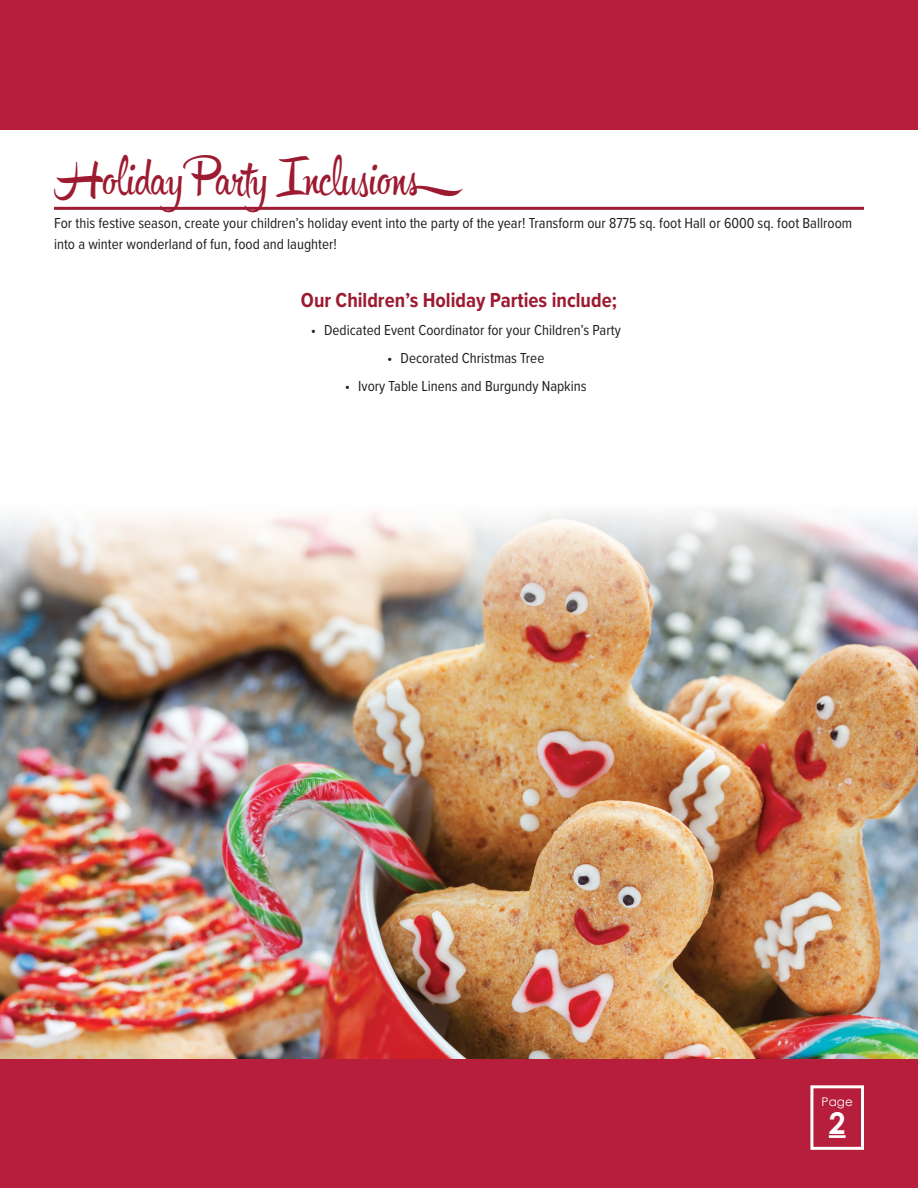
<style>
.page{position:relative;width:918px;height:1188px;background:#fff}
.page>*{position:absolute;margin:0;border:0;box-sizing:border-box;transform-origin:0 0}
.heading{font:45px "Hipster Script Pro";color:#9d1b30}
.t1{font:700 30px "Century Gothic";color:#fff}
.package_heading{font:700 21px "Proxima Nova Cond";color:#9d1b30}
.description{font:15px/21px "Proxima Nova Cond";color:#231f20}
.t2{font:12px "Century Gothic";color:#fff}
</style>
<div class="page">
<div style="left:0;top:0;width:918px;height:130px;background:#b71e3b"></div>
<div style="left:0;top:1058px;width:918px;height:130px;background:#b61e3b"></div>
<div style="left:810px;top:1085px;width:54px;height:65px;border:3px solid #fff"></div>
<hr style="left:54px;top:207px;width:810px;height:3px;background:#9d1b30">
<img style="left:0;top:635px;width:918px;height:423px">
<img style="left:0;top:510px;width:918px;height:125px">
<hr style="left:829px;top:1135px;width:17px;height:3px;background:#fff">
<p class="heading" style="left:54px;top:151px;width:412px">Holiday Party Inclusions</p>
<p class="description" style="left:54px;top:212px;width:800px">For this festive season, create your children’s holiday event into the party of the year! Transform our 8775 sq. foot Hall or 6000 sq. foot Ballroom into a winter wonderland of fun, food and laughter!</p>
<p class="package_heading" style="left:301px;top:285px;width:318px">Our Children’s Holiday Parties include;</p>
<p class="description" style="left:311px;top:319px;width:312px">• Dedicated Event Coordinator for your Children’s Party</p>
<p class="description" style="left:387px;top:347px;width:159px">• Decorated Christmas Tree</p>
<p class="description" style="left:345px;top:375px;width:243px">• Ivory Table Linens and Burgundy Napkins</p>
<p class="t2" style="left:822px;top:1094px;width:33px">Page</p>
<p class="t1" style="left:829px;top:1104px;width:18px">2</p>
</div>
